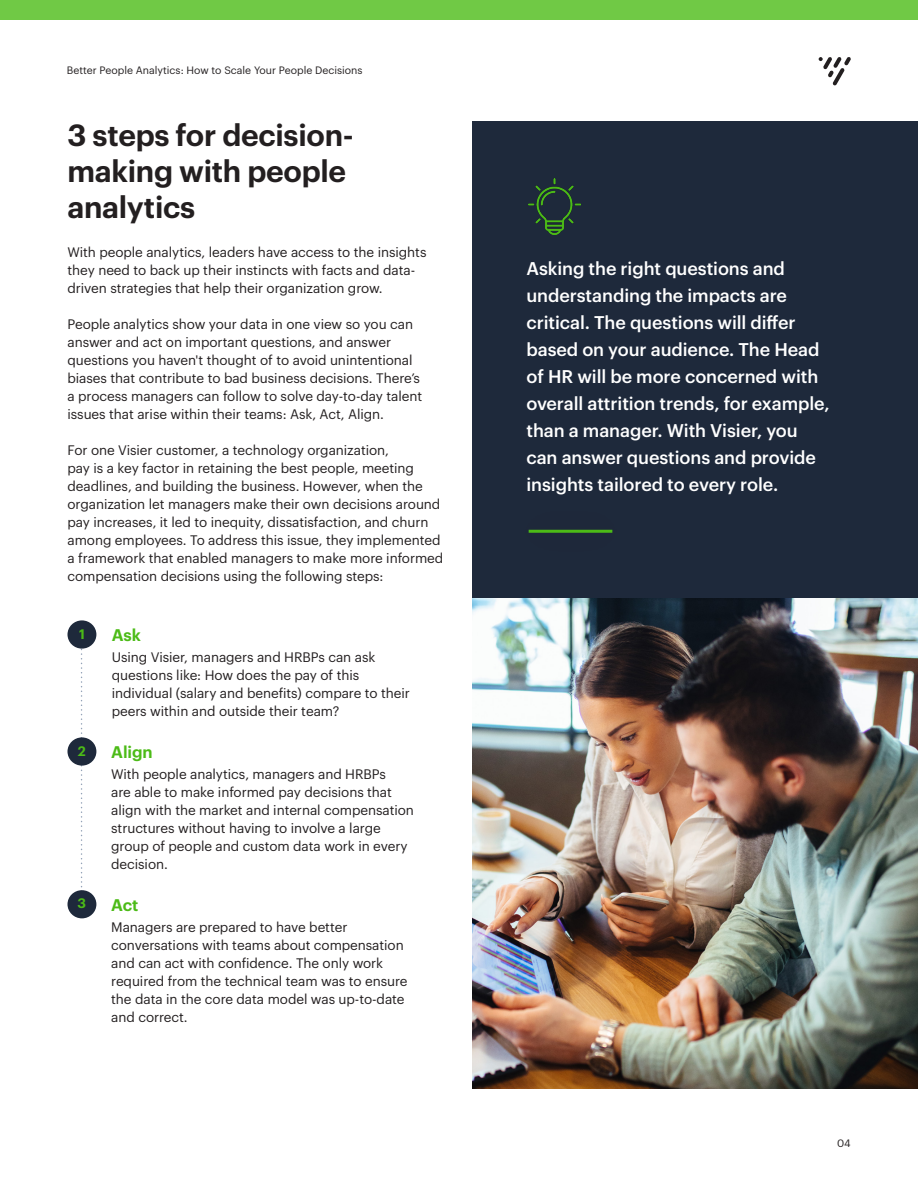
<style>
.page{position:relative;width:918px;height:1188px;background:#fff}
.page>*{position:absolute;margin:0;border:0;box-sizing:border-box;transform-origin:0 0}
.Body-Intro{font:600 30px/36px "Graphik";letter-spacing:-.01em;color:#231f20}
.Body{font:500 18px/27px "Graphik";letter-spacing:-.005em;color:#fff}
.Body-2{font:600 16.5px "Graphik";letter-spacing:-.005em;color:#4cbb17}
.Body-3{font:13.5px/18px "Graphik";letter-spacing:-.005em;color:#231f20}
.Body-4{font:600 13.5px "Graphik";color:#4cbb17}
.t1{font:10.5px "Graphik";color:#231f20}
</style>
<div class="page">
<svg style="left:81px;top:649px;width:2px;height:239px"></svg>
<img style="left:472px;top:598px;width:446px;height:491px">
<div style="left:472px;top:122px;width:446px;height:476px;background:#1e293b"></div>
<img style="left:529px;top:178px;width:51px;height:56px">
<hr style="left:529px;top:530px;width:83px;height:3px;background:#4cbb17">
<div style="left:67px;top:620px;width:29px;height:29px;background:#1e293b;border-radius:50%"></div>
<div style="left:67px;top:737px;width:29px;height:29px;background:#1e293b;border-radius:50%"></div>
<div style="left:67px;top:890px;width:29px;height:28px;background:#1e293b;border-radius:50%"></div>
<div style="left:0;top:0;width:918px;height:20px;background:#70c945"></div>
<svg style="left:819px;top:57px;width:32px;height:28px"></svg>
<p class="t1" style="left:67px;top:63px;width:297px">Better People Analytics: How to Scale Your People Decisions</p>
<p class="Body-Intro" style="left:68px;top:115px;width:288px">3 steps for decision&shy;making with people analytics</p>
<p class="Body-3" style="left:68px;top:241px;width:360px">With people analytics, leaders have access to the insights they need to back up their instincts with facts and data&shy;driven strategies that help their organization grow.</p>
<p class="Body-3" style="left:68px;top:313px;width:356px">People analytics show your data in one view so you can answer and act on important questions, and answer questions you haven't thought of to avoid unintentional biases that contribute to bad business decisions. There’s a process managers can follow to solve day-to-day talent issues that arise within their teams: Ask, Act, Align.</p>
<p class="Body-3" style="left:68px;top:439px;width:377px">For one Visier customer, a technology organization,<br>pay is a key factor in retaining the best people, meeting deadlines, and building the business. However, when the organization let managers make their own decisions around pay increases, it led to inequity, dissatisfaction, and churn among employees. To address this issue, they implemented a framework that enabled managers to make more informed compensation decisions using the following steps:</p>
<p class="Body-4" style="left:79px;top:623px;width:7px">1</p>
<p class="Body-2" style="left:112px;top:622px;width:31px">Ask</p>
<p class="Body-3" style="left:112px;top:646px;width:300px">Using Visier, managers and HRBPs can ask questions like: How does the pay of this individual (salary and benefits) compare to their peers within and outside their team?</p>
<p class="Body-4" style="left:78px;top:740px;width:10px">2</p>
<p class="Body-2" style="left:111px;top:739px;width:43px">Align</p>
<p class="Body-3" style="left:111px;top:763px;width:304px">With people analytics, managers and HRBPs<br>are able to make informed pay decisions that align with the market and internal compensation structures without having to involve a large group of people and custom data work in every decision.</p>
<p class="Body-4" style="left:78px;top:893px;width:10px">3</p>
<p class="Body-2" style="left:111px;top:892px;width:29px">Act</p>
<p class="Body-3" style="left:111px;top:916px;width:298px">Managers are prepared to have better conversations with teams about compensation and can act with confidence. The only work required from the technical team was to ensure the data in the core data model was up-to-date and correct.</p>
<p class="Body" style="left:526px;top:253px;width:305px">Asking the right questions and understanding the impacts are critical. The questions will differ based on your audience. The Head of HR will be more concerned with overall attrition trends, for example, than a manager. With Visier, you can answer questions and provide insights tailored to every role.</p>
<p class="t1" style="left:837px;top:1135px;width:15px">04</p>
</div>
